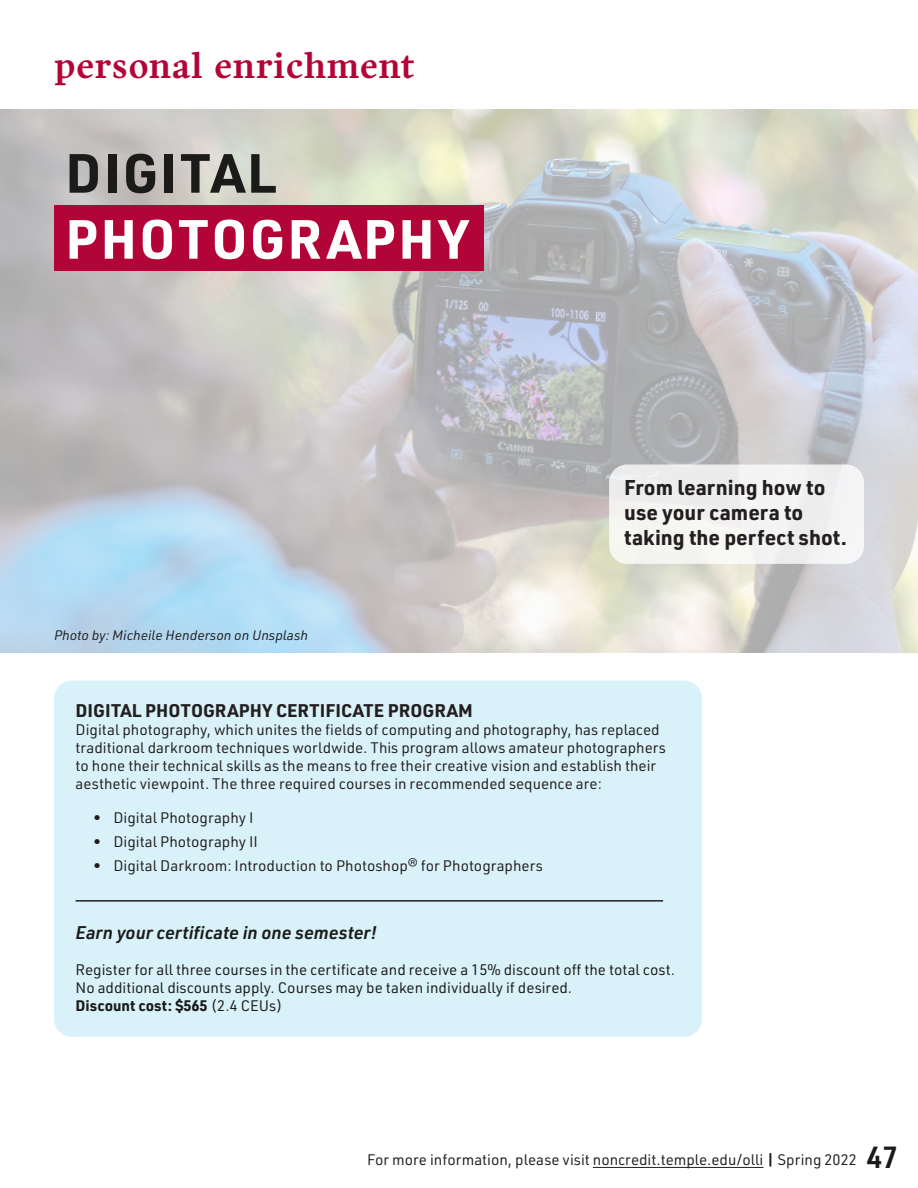
<style>
.page{position:relative;width:918px;height:1188px;background:#fff}
.page>*{position:absolute;margin:0;border:0;box-sizing:border-box;transform-origin:0 0}
.t1{font:700 54px "URWDIN";letter-spacing:.05em;color:#fff}
.t2{font:700 54px "URWDIN";letter-spacing:.04em;color:#1b1b1a}
.t3{font:700 36px "Harfang";letter-spacing:.03em;color:#b30437}
.t4{font:700 21px/25.2px "URWDIN";color:#231f20}
.t5{font:700 18px "URWDIN";color:#231f20}
.t6{font:italic 600 18px "URWDIN";color:#1b1b1a}
.t7{font:15px/18px "URWDIN";color:#231f20}
.t8{font:15px/18px "URWDIN";color:#1b1b1a}
.t9{font:700 15px "URWDIN";color:#1b1b1a}
.t10{font:italic 13.5px "URWDIN";color:#231f20}
.s1{font-weight:400}
.s2{font-weight:700;color:#1b1b1a}
.s3{font-weight:600;font-size:30px;color:#1b1b1a}
</style>
<div class="page">
<svg style="left:0;top:109px;width:918px;height:543px;background:#c7cacb"></svg>
<div style="left:54px;top:205px;width:430px;height:66px;background:#b30437"></div>
<div style="left:54px;top:681px;width:648px;height:356px;background:#d9f1f8;border-radius:18px"></div>
<div style="left:609px;top:465px;width:255px;height:99px;background:#f4f4f2;border-radius:18px"></div>
<hr style="left:76px;top:900px;width:587px;height:2px;background:#231f20">
<hr style="left:593px;top:1167px;width:170px;height:1px;background:#231f20">
<p class="t3" style="left:54px;top:44px;width:363px">personal enrichment</p>
<p class="t2" style="left:65px;top:136px;width:213px">DIGITAL</p>
<p class="t1" style="left:65px;top:202px;width:405px">PHOTOGRAPHY</p>
<p class="t10" style="left:54px;top:627px;width:256px">Photo by: Micheile Henderson on Unsplash</p>
<p class="t4" style="left:624px;top:474px;width:224px">From learning how to use your camera to taking the perfect shot.</p>
<p class="t5" style="left:76px;top:699px;width:399px">DIGITAL PHOTOGRAPHY CERTIFICATE PROGRAM</p>
<p class="t7" style="left:76px;top:721px;width:592px">Digital photography, which unites the fields of computing and photography, has replaced traditional darkroom techniques worldwide. This program allows amateur photographers to hone their technical skills as the means to free their creative vision and establish their aesthetic viewpoint. The three required courses in recommended sequence are:</p>
<p class="t7" style="left:93px;top:808px;width:162px">• Digital Photography I</p>
<p class="t7" style="left:93px;top:832px;width:166px">• Digital Photography II</p>
<p class="t7" style="left:93px;top:856px;width:451px">• Digital Darkroom: Introduction to Photoshop® for Photographers</p>
<p class="t6" style="left:76px;top:920px;width:303px">Earn your certificate in one semester!</p>
<p class="t8" style="left:76px;top:960px;width:601px">Register for all three courses in the certificate and receive a 15% discount off the total cost.<br>No additional discounts apply. Courses may be taken individually if desired.</p>
<p class="t9" style="left:76px;top:995px;width:209px">Discount cost: $565 <span class="s1">(2.4 CEUs)</span></p>
<p class="t7" style="left:367px;top:1150px;width:533px">For more information, please visit noncredit.temple.edu/olli <span class="s2">|</span> Spring 2022 <span class="s3">47</span></p>
</div>
